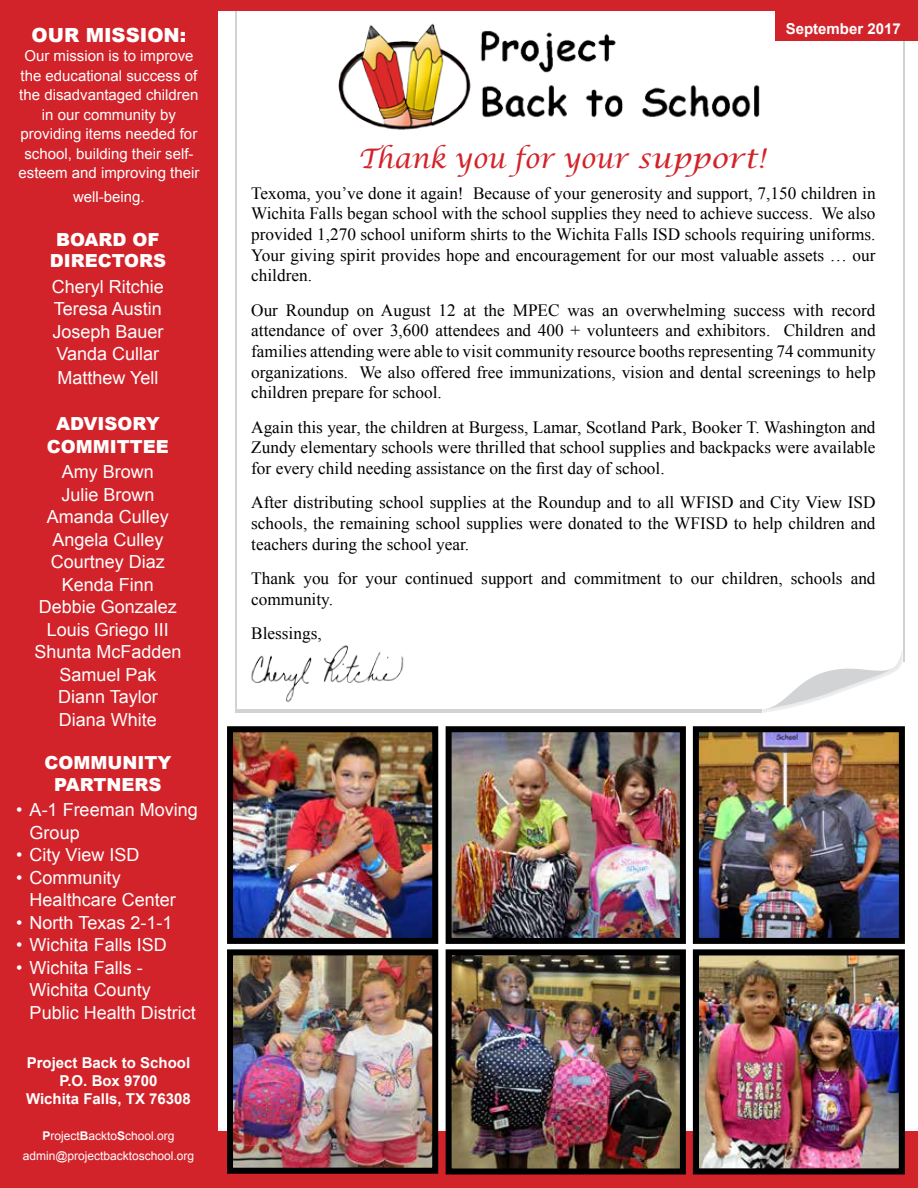
<style>
.page{position:relative;width:918px;height:1188px;background:#fff}
.page>*{position:absolute;margin:0;border:0;box-sizing:border-box;transform-origin:0 0}
.t1{font:italic 27px "Lucida Calligraphy";color:#d2232a;scale:.96 1}
.t2{font:900 19.5px "Arial";color:#fff}
.t3{font:18px/22.5px "Arial";color:#fff}
.t4{font:900 18px/21.6px "Arial";color:#fff;text-align:center}
.t5{font:17.25px/20.7px "Times New Roman";color:#000;text-align:justify}
.t6{font:15px/19.5px "Arial";color:#fff;text-align:center}
.t7{font:700 15px/18px "Arial";color:#fff;text-align:center}
.t8{font:12px/20.4px "Arial";color:#fff;text-align:center}
.s1{font-weight:700}
</style>
<div class="page">
<div style="left:206px;top:1132px;width:712px;height:56px;background:#d2232a"></div>
<div style="left:0;top:0;width:218px;height:1188px;background:#d2232a"></div>
<img style="left:338px;top:23px;width:422px;height:107px">
<img style="left:234px;top:956px;width:197px;height:211px">
<div style="left:227px;top:949px;width:211px;height:225px;border:6px solid #000"></div>
<img style="left:453px;top:956px;width:226px;height:211px">
<div style="left:446px;top:949px;width:240px;height:225px;border:6px solid #000"></div>
<img style="left:700px;top:956px;width:198px;height:211px">
<div style="left:693px;top:949px;width:212px;height:225px;border:6px solid #000"></div>
<div style="left:775px;top:9px;width:143px;height:32px;background:#d2232a"></div>
<img style="left:234px;top:733px;width:197px;height:204px">
<div style="left:227px;top:726px;width:211px;height:218px;border:6px solid #000"></div>
<img style="left:453px;top:733px;width:226px;height:204px">
<div style="left:446px;top:726px;width:240px;height:218px;border:6px solid #000"></div>
<img style="left:700px;top:733px;width:198px;height:204px">
<div style="left:693px;top:726px;width:212px;height:218px;border:6px solid #000"></div>
<div style="left:198px;top:0;width:720px;height:11px;background:#d2232a"></div>
<svg style="left:762px;top:652px;width:140px;height:61px"></svg>
<img style="left:251px;top:645px;width:153px;height:57px">
<p class="t2" style="left:32px;top:21px;width:156px">OUR MISSION:</p>
<p class="t6" style="left:19px;top:46px;width:182px">Our mission is to improve the educational success of the disadvantaged children in our community by providing items needed for school, building their self&shy;esteem and improving their</p>
<p class="t6" style="left:73px;top:187px;width:73px">well-being.</p>
<p class="t4" style="left:50px;top:228px;width:118px">BOARD OF<br>DIRECTORS</p>
<p class="t3" style="left:52px;top:275px;width:114px">Cheryl Ritchie<br>Teresa Austin<br>Joseph Bauer<br>Vanda Cullar<br>Matthew Yell</p>
<p class="t4" style="left:47px;top:411px;width:123px;line-height:22.8px">ADVISORY<br>COMMITTEE</p>
<p class="t3" style="left:34px;top:461px;width:149px;text-align:center">Amy Brown<br>Julie Brown<br>Amanda Culley<br>Angela Culley<br>Courtney Diaz<br>Kenda Finn<br>Debbie Gonzalez<br>Louis Griego III<br>Shunta McFadden<br>Samuel Pak<br>Diann Taylor<br>Diana White</p>
<p class="t4" style="left:44px;top:751px;width:128px">COMMUNITY<br>PARTNERS</p>
<p class="t3" style="left:30px;top:799px;width:170px;text-indent:-14px">• A-1 Freeman Moving<br>Group</p>
<p class="t3" style="left:16px;top:844px;width:125px">• City View ISD</p>
<p class="t3" style="left:30px;top:866px;width:148px;text-indent:-14px">• Community<br>Healthcare Center</p>
<p class="t3" style="left:16px;top:911px;width:158px">• North Texas 2-1-1</p>
<p class="t3" style="left:16px;top:934px;width:152px">• Wichita Falls ISD</p>
<p class="t3" style="left:30px;top:956px;width:168px;text-indent:-14px">• Wichita Falls -<br>Wichita County<br>Public Health District</p>
<p class="t7" style="left:26px;top:1054px;width:166px">Project Back to School<br>P.O. Box 9700<br>Wichita Falls, TX 76308</p>
<p class="t8" style="left:23px;top:1125px;width:173px"><span class="s1">P</span>roject<span class="s1">B</span>ackto<span class="s1">S</span>chool.org admin@projectbacktoschool.org</p>
<p class="t7" style="left:786px;top:20px;width:117px">September 2017</p>
<h1 class="t1" style="left:358px;top:142px;width:425px">Thank you for your support!</h1>
<p class="t5" style="left:251px;top:182px;width:626px">Texoma, you’ve done it again! Because of your generosity and support, 7,150 children in Wichita Falls began school with the school supplies they need to achieve success. We also provided 1,270 school uniform shirts to the Wichita Falls ISD schools requiring uniforms.<br>Your giving spirit provides hope and encouragement for our most valuable assets … our children.</p>
<p class="t5" style="left:251px;top:299px;width:626px">Our Roundup on August 12 at the MPEC was an overwhelming success with record attendance of over 3,600 attendees and 400 + volunteers and exhibitors. Children and families attending were able to visit community resource booths representing 74 community organizations. We also offered free immunizations, vision and dental screenings to help children prepare for school.</p>
<p class="t5" style="left:251px;top:416px;width:626px">Again this year, the children at Burgess, Lamar, Scotland Park, Booker T. Washington and Zundy elementary schools were thrilled that school supplies and backpacks were available for every child needing assistance on the first day of school.</p>
<p class="t5" style="left:251px;top:492px;width:626px">After distributing school supplies at the Roundup and to all WFISD and City View ISD schools, the remaining school supplies were donated to the WFISD to help children and teachers during the school year.</p>
<p class="t5" style="left:251px;top:567px;width:626px">Thank you for your continued support and commitment to our children, schools and community.</p>
<p class="t5" style="left:251px;top:622px;width:72px">Blessings,</p>
</div>
